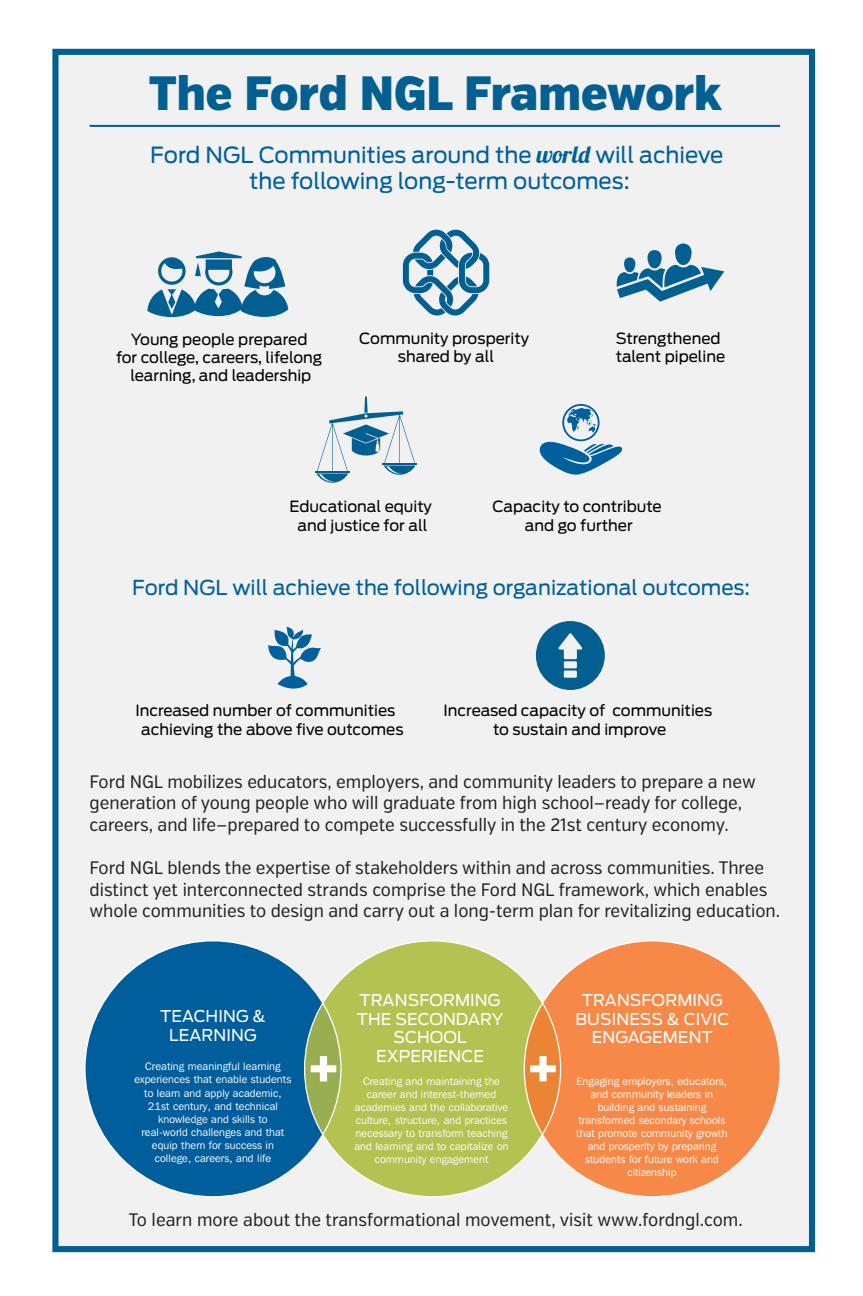
<style>
.page{position:relative;width:863px;height:1296px;background:#fff}
.page>*{position:absolute;margin:0;border:0;box-sizing:border-box;transform-origin:0 0}
.t1{font:900 48px "Verb Cond";color:#025f92}
.t2{font:22.2px/26.6px "Antenna";color:#005f9d;text-align:center}
.t3{font:20.4px "Antenna";color:#005f9d}
.t4{font:18px/21.6px "Verb Cond";letter-spacing:-.005em;color:#231f20}
.t5{font:16.2px/18.4px "Antenna";letter-spacing:.01em;color:#fff;text-align:center}
.t6{font:15.4px/18.4px "Antenna";color:#010101;text-align:center}
.t7{font:10.8px/13px "Franklin Gothic IT Cby BT";letter-spacing:.01em;color:#fff;text-align:center}
.s1{font-family:"Lobster 1.3";font-size:23.8px}
</style>
<div class="page">
<div style="left:52px;top:49px;width:763px;height:1202px;background:#f1f1f2;border:6px solid #025f92"></div>
<hr style="left:90px;top:125px;width:690px;height:2px;background:#025f92">
<svg style="left:85px;top:941px;width:219px;height:256px;fill:#005e9c"></svg>
<svg style="left:304px;top:941px;width:219px;height:256px;background:#b7c66b"></svg>
<svg style="left:523px;top:940px;width:257px;height:257px;fill:#f68948"></svg>
<svg style="left:310px;top:1055px;width:26px;height:26px"></svg>
<svg style="left:530px;top:1055px;width:25px;height:26px"></svg>
<svg style="left:616px;top:243px;width:108px;height:58px"></svg>
<hr style="left:315px;top:471px;width:34px;height:1px;background:#025f92">
<hr style="left:382px;top:463px;width:35px;height:1px;background:#025f92">
<svg style="left:316px;top:396px;width:99px;height:86px"></svg>
<svg style="left:539px;top:404px;width:84px;height:70px"></svg>
<svg style="left:268px;top:627px;width:53px;height:61px"></svg>
<svg style="left:536px;top:621px;width:68px;height:69px"></svg>
<svg style="left:403px;top:229px;width:86px;height:87px"></svg>
<svg style="left:147px;top:251px;width:141px;height:66px"></svg>
<h1 class="t1" style="left:149px;top:64px;width:574px">The Ford NGL Framework</h1>
<h2 class="t2" style="left:150px;top:141px;width:574px">Ford NGL Communities around the <span class="s1">world</span> will achieve the following long-term outcomes:</h2>
<h3 class="t6" style="left:116px;top:330px;width:208px">Young people prepared<br>for college, careers, lifelong learning, and leadership</h3>
<h3 class="t6" style="left:359px;top:329px;width:171px">Community prosperity shared by all</h3>
<h3 class="t6" style="left:615px;top:329px;width:111px;text-align:left">Strengthened talent pipeline</h3>
<h3 class="t6" style="left:289px;top:497px;width:144px">Educational equity and justice for all</h3>
<h3 class="t6" style="left:492px;top:497px;width:171px">Capacity to contribute and go further</h3>
<h3 class="t3" style="left:132px;top:575px;width:619px">Ford NGL will achieve the following organizational outcomes:</h3>
<h3 class="t6" style="left:135px;top:701px;width:270px">Increased number of communities achieving the above five outcomes</h3>
<h3 class="t6" style="left:443px;top:701px;width:270px">Increased capacity of communities to sustain and improve</h3>
<p class="t4" style="left:90px;top:770px;width:667px">Ford NGL mobilizes educators, employers, and community leaders to prepare a new generation of young people who will graduate from high school—ready for college, careers, and life—prepared to compete successfully in the 21st century economy.</p>
<p class="t4" style="left:90px;top:857px;width:691px">Ford NGL blends the expertise of stakeholders within and across communities. Three distinct yet interconnected strands comprise the Ford NGL framework, which enables whole communities to design and carry out a long-term plan for revitalizing education.</p>
<h3 class="t5" style="left:160px;top:1006px;width:107px">TEACHING &amp;<br>LEARNING</h3>
<p class="t7" style="left:134px;top:1059px;width:158px">Creating meaningful learning experiences that enable students to learn and apply academic,<br>21st century, and technical knowledge and skills to real-world challenges and that equip them for success in college, careers, and life</p>
<h3 class="t5" style="left:357px;top:991px;width:148px">TRANSFORMING<br>THE SECONDARY<br>SCHOOL<br>EXPERIENCE</h3>
<h3 class="t5" style="left:575px;top:991px;width:155px">TRANSFORMING<br>BUSINESS &amp; CIVIC<br>ENGAGEMENT</h3>
<p class="t7" style="left:354px;top:1074px;width:156px">Creating and maintaining the career and interest-themed academies and the collaborative culture, structure, and practices necessary to transform teaching and learning and to capitalize on community engagement</p>
<p class="t7" style="left:576px;top:1074px;width:153px">Engaging employers, educators, and community leaders in building and sustaining transformed secondary schools that promote community growth and prosperity by preparing students for future work and citizenship</p>
<h3 class="t4" style="left:129px;top:1209px;width:615px">To learn more about the transformational movement, visit www.fordngl.com.</h3>
</div>
